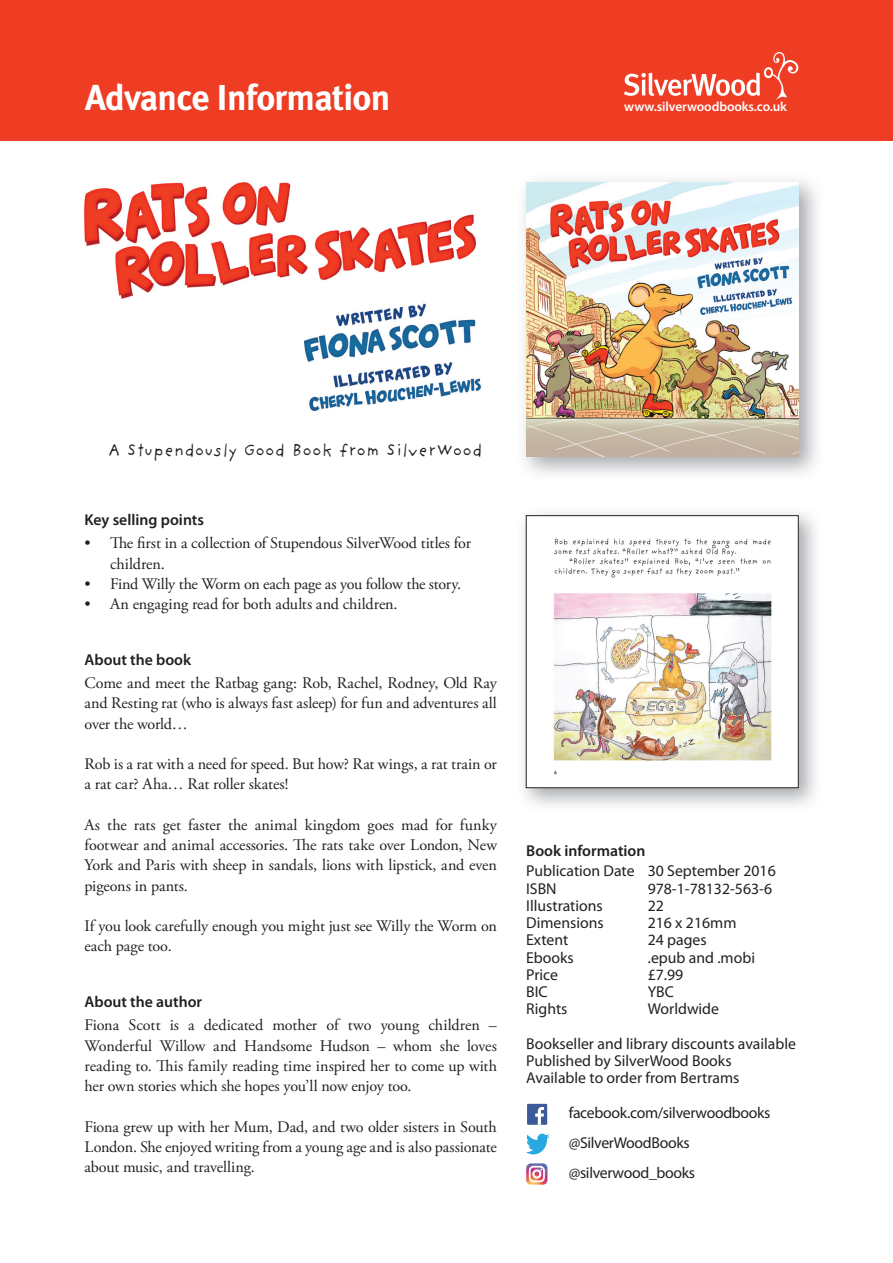
<style>
.page{position:relative;width:893px;height:1263px;background:#fff}
.page>*{position:absolute;margin:0;border:0;box-sizing:border-box;transform-origin:0 0}
.t1{font:700 36px "Meta Plus";letter-spacing:-.02em;color:#fff}
.t2{font:18px "Providence Sans";color:#231f20}
.t3{font:16.2px/20.2px "Adobe Garamond Pro";letter-spacing:-.005em;color:#231f20}
.t4{font:15.75px/17.2px "Myriad Pro";color:#231f20}
.t5{font:15.75px/30px "Myriad Pro";letter-spacing:-.02em;color:#231f20}
.t6{font:600 15.75px "Myriad Pro";color:#231f20}
.t7{font:600 13.35px "Myriad Pro";letter-spacing:-.01em;color:#fff}
</style>
<div class="page">
<div style="left:527px;top:1104px;width:20px;height:21px;background:#3c5a99"></div>
<svg style="left:535px;top:1107px;width:9px;height:18px"></svg>
<svg style="left:526px;top:1133px;width:23px;height:21px"></svg>
<svg style="left:526px;top:1163px;width:21px;height:21px"></svg>
<div style="left:0;top:0;width:893px;height:140px;background:#ef3d24"></div>
<img style="left:84px;top:182px;width:392px;height:117px">
<img style="left:524px;top:180px;width:293px;height:295px">
<img style="left:526px;top:183px;width:272px;height:273px">
<img style="left:523px;top:512px;width:293px;height:294px">
<img style="left:528px;top:517px;width:268px;height:269px">
<div style="left:526px;top:515px;width:272px;height:273px;border:1px solid #231f20"></div>
<img style="left:304px;top:303px;width:178px;height:108px">
<svg style="left:624px;top:52px;width:174px;height:48px"></svg>
<h1 class="t1" style="left:85px;top:76px;width:307px">Advance Information</h1>
<p class="t7" style="left:624px;top:98px;width:164px">www.silverwoodbooks.co.uk</p>
<p class="t2" style="left:108px;top:439px;width:376px">A Stupendously Good Book from SilverWood</p>
<p class="t6" style="left:85px;top:510px;width:121px">Key selling points</p>
<p class="t3" style="left:110px;top:534px;width:363px;text-indent:-26px">• e first in a collection of Stupendous SilverWood titles for children.</p>
<p class="t3" style="left:85px;top:574px;width:378px">• Find Willy the Worm on each page as you follow the story.</p>
<p class="t3" style="left:85px;top:594px;width:315px">• An engaging read for both adults and children.</p>
<p class="t6" style="left:85px;top:649px;width:108px">About the book</p>
<p class="t3" style="left:85px;top:673px;width:414px;text-align:justify">Come and meet the Ratbag gang: Rob, Rachel, Rodney, Old Ray and Resting rat (who is always fast asleep) for fun and adventures all over the world…</p>
<p class="t3" style="left:85px;top:754px;width:414px">Rob is a rat with a need for speed. But how? Rat wings, a rat train or a rat car? Aha… Rat roller skates!</p>
<p class="t3" style="left:85px;top:815px;width:414px">As the rats get faster the animal kingdom goes mad for funky footwear and animal accessories.</p>
<p class="t3" style="left:85px;top:835px;width:414px;text-align:justify;text-indent:226px">e rats take over London, New York and Paris with sheep in sandals, lions with lipstick, and even pigeons in pants.</p>
<p class="t3" style="left:85px;top:916px;width:414px">If you look carefully enough you might just see Willy the Worm on each page too.</p>
<p class="t6" style="left:85px;top:992px;width:119px">About the author</p>
<p class="t3" style="left:85px;top:1016px;width:414px;text-align:justify">Fiona Scott is a dedicated mother of two young children – Wonderful Willow and Handsome Hudson – whom she loves reading to.</p>
<p class="t3" style="left:85px;top:1056px;width:414px;text-indent:89px">is family reading time inspired her to come up with her own stories which she hopes you’ll now enjoy too.</p>
<p class="t3" style="left:85px;top:1117px;width:414px;text-align:justify">Fiona grew up with her Mum, Dad, and two older sisters in South London. She enjoyed writing from a young age and is also passionate about music, and travelling.</p>
<p class="t6" style="left:526px;top:841px;width:121px">Book information</p>
<p class="t4" style="left:526px;top:862px;width:251px">Publication Date 30 September 2016<br>ISBN</p>
<p class="t4" style="left:648px;top:879px;width:126px">978-1-78132-563-6</p>
<p class="t4" style="left:526px;top:897px;width:78px">Illustrations</p>
<p class="t4" style="left:648px;top:897px;width:18px">22</p>
<p class="t4" style="left:526px;top:914px;width:79px">Dimensions</p>
<p class="t4" style="left:648px;top:914px;width:90px">216 x 216mm</p>
<p class="t4" style="left:526px;top:931px;width:44px">Extent</p>
<p class="t4" style="left:648px;top:931px;width:60px">24 pages</p>
<p class="t4" style="left:526px;top:948px;width:49px">Ebooks</p>
<p class="t4" style="left:648px;top:948px;width:109px">.epub and .mobi</p>
<p class="t4" style="left:526px;top:966px;width:33px">Price</p>
<p class="t4" style="left:648px;top:966px;width:37px">£7.99</p>
<p class="t4" style="left:526px;top:983px;width:23px">BIC</p>
<p class="t4" style="left:648px;top:983px;width:28px">YBC</p>
<p class="t4" style="left:526px;top:1000px;width:43px">Rights</p>
<p class="t4" style="left:526px;top:991px;width:271px;line-height:34.5px;text-indent:121px">Worldwide<br>Bookseller and library discounts available</p>
<p class="t4" style="left:526px;top:1052px;width:215px">Published by SilverWood Books<br>Available to order from Bertrams</p>
<p class="t5" style="left:569px;top:1097px;width:203px">facebook.com/silverwoodbooks @SilverWoodBooks @silverwood_books</p>
</div>
